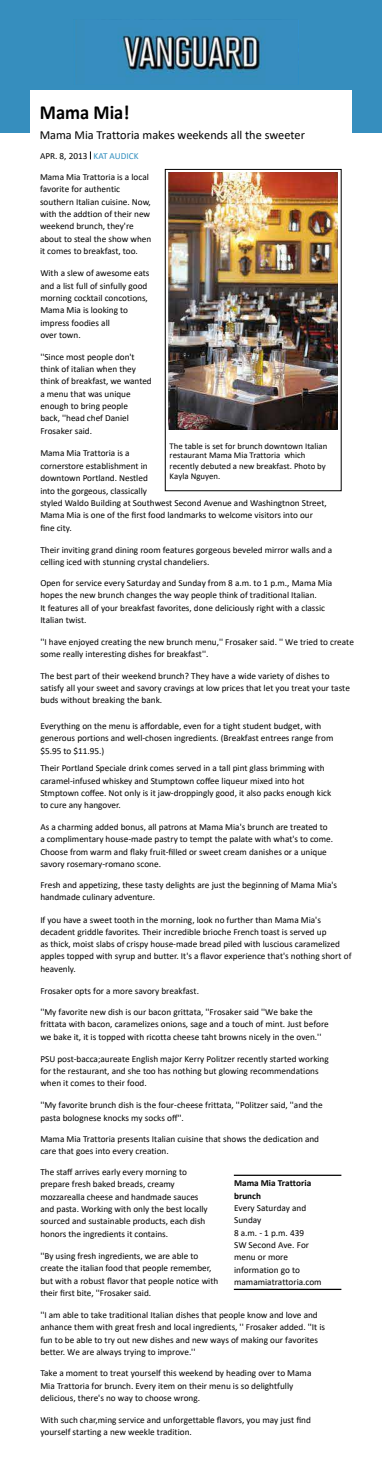
<style>
.page{position:relative;width:382px;height:1461px;background:#fff}
.page>*{position:absolute;margin:0;border:0;box-sizing:border-box;transform-origin:0 0}
.t1{font:700 20px "Calibri";color:#000;scale:.92 1}
.t2{font:12.31px "Calibri";color:#000}
.t3{font:9.25px/12.3px "Calibri";color:#000}
.t4{font:9.25px "Calibri";color:#2f8dbe}
.t5{font:8.75px/10px "Calibri";color:#000}
.s1{font-weight:700}
</style>
<div class="page">
<hr style="left:234px;top:1288px;width:107px;height:2px;background:#000">
<hr style="left:234px;top:1174px;width:107px;height:2px;background:#000">
<div style="left:0;top:0;width:382px;height:90px;background:#368ebe"></div>
<div style="left:0;top:42px;width:29px;height:90px;background:#368ebe"></div>
<div style="left:352px;top:42px;width:30px;height:90px;background:#368ebe"></div>
<img style="left:122px;top:35px;width:140px;height:42px">
<div style="left:165px;top:169px;width:176px;height:322px;border:1px solid #000"></div>
<img style="left:168px;top:172px;width:170px;height:258px">
<h2 class="t1" style="left:40px;top:99px;width:99px">Mama Mia!</h2>
<h2 class="t2" style="left:40px;top:126px;width:267px">Mama Mia Trattoria makes weekends all the sweeter</h2>
<p class="t3" style="left:40px;top:149px;width:49px">APR. 8, 2013</p>
<p class="t4" style="left:94px;top:149px;width:46px">KAT AUDICK</p>
<p class="t3" style="left:40px;top:171px;width:113px">Mama Mia Trattoria is a local favorite for authentic southern Italian cuisine. Now, with the addtion of their new weekend brunch, they're about to steal the show when it comes to breakfast, too.</p>
<p class="t3" style="left:40px;top:267px;width:111px">With a slew of awesome eats and a list full of sinfully good morning cocktail concotions,<br>Mama Mia is looking to impress foodies all<br>over town.</p>
<p class="t3" style="left:40px;top:350px;width:113px">''Since most people don't think of italian when they think of breakfast, we wanted a menu that was unique enough to bring people<br>back, ''head chef Daniel<br>Frosaker said.</p>
<p class="t3" style="left:40px;top:447px;width:109px">Mama Mia Trattoria is a cornerstore establishment in downtown Portland. Nestled</p>
<p class="t3" style="left:40px;top:484px;width:288px">into the gorgeous, classically<br>styled Waldo Building at Southwest Second Avenue and Washingtnon Street, Mama Mia is one of the first food landmarks to welcome visitors into our fine city.</p>
<p class="t3" style="left:40px;top:543px;width:293px">Their inviting grand dining room features gorgeous beveled mirror walls and a celling iced with stunning crystal chandeliers.</p>
<p class="t3" style="left:40px;top:576px;width:293px">Open for service every Saturday and Sunday from 8 a.m. to 1 p.m., Mama Mia hopes the new brunch changes the way people think of traditional Italian.<br>It features all of your breakfast favorites, done deliciously right with a classic Italian twist.</p>
<p class="t3" style="left:40px;top:635px;width:315px">''I have enjoyed creating the new brunch menu,'' Frosaker said. '' We tried to create some really interesting dishes for breakfast''.</p>
<p class="t3" style="left:40px;top:669px;width:311px">The best part of their weekend brunch? They have a wide variety of dishes to satisfy all your sweet and savory cravings at low prices that let you treat your taste buds without breaking the bank.</p>
<p class="t3" style="left:40px;top:719px;width:294px">Everything on the menu is affordable, even for a tight student budget, with generous portions and well-chosen ingredients. (Breakfast entrees range from $5.95 to $11.95.)</p>
<p class="t3" style="left:40px;top:762px;width:292px">Their Portland Speciale drink comes served in a tall pint glass brimming with caramel-infused whiskey and Stumptown coffee liqueur mixed into hot Stmptown coffee. Not only is it jaw-droppingly good, it also packs enough kick to cure any hangover.</p>
<p class="t3" style="left:40px;top:820px;width:294px">As a charming added bonus, all patrons at Mama Mia's brunch are treated to a complimentary house-made pastry to tempt the palate with what's to come.<br>Choose from warm and flaky fruit-filled or sweet cream danishes or a unique savory rosemary-romano scone.</p>
<p class="t3" style="left:40px;top:878px;width:298px">Fresh and appetizing, these tasty delights are just the beginning of Mama Mia's handmade culinary adventure.</p>
<p class="t3" style="left:40px;top:913px;width:313px">If you have a sweet tooth in the morning, look no further than Mama Mia's decadent griddle favorites. Their incredible brioche French toast is served up<br>as thick, moist slabs of crispy house-made bread piled with luscious caramelized apples topped with syrup and butter. It's a flavor experience that's nothing short of heavenly.</p>
<p class="t3" style="left:40px;top:985px;width:160px">Frosaker opts for a more savory breakfast.</p>
<p class="t3" style="left:40px;top:1005px;width:290px">''My favorite new dish is our bacon grittata, ''Frosaker said ''We bake the frittata with bacon, caramelizes onions, sage and a touch of mint. Just before we bake it, it is topped with ricotta cheese taht browns nicely in the oven.''</p>
<p class="t3" style="left:40px;top:1052px;width:290px">PSU post-bacca;aureate English major Kerry Politzer recently started working for the restaurant, and she too has nothing but glowing recommendations when it comes to their food.</p>
<p class="t3" style="left:40px;top:1099px;width:284px">''My favorite brunch dish is the four-cheese frittata, ''Politzer said, ''and the pasta bolognese knocks my socks off''.</p>
<p class="t3" style="left:40px;top:1132px;width:280px">Mama Mia Trattoria presents Italian cuisine that shows the dedication and care that goes into every creation.</p>
<p class="t3" style="left:40px;top:1165px;width:169px">The staff arrives early every morning to prepare fresh baked breads, creamy mozzarealla cheese and handmade sauces and pasta. Working with only the best locally sourced and sustainable products, each dish honors the ingredients it contains.</p>
<p class="t3" style="left:40px;top:1249px;width:173px">''By using fresh ingredients, we are able to create the italian food that people remember,</p>
<p class="t5" style="left:170px;top:440px;width:159px">The table is set for brunch downtown Italian restaurant Mama Mia Trattoria which recently debuted a new breakfast. Photo by Kayla Nguyen.</p>
<p class="t3" style="left:234px;top:1177px;width:79px"><span class="s1">Mama Mia Trattoria brunch<br></span>Every Saturday and<br>Sunday<br>8 a.m. - 1 p.m. 439<br>SW Second Ave. For menu or more information go to</p>
<p class="t3" style="left:40px;top:1274px;width:179px">but with a robust flavor that people notice with</p>
<p class="t3" style="left:234px;top:1276px;width:89px">mamamiatrattoria.com</p>
<p class="t3" style="left:40px;top:1286px;width:112px">their first bite, ''Frosaker said.</p>
<p class="t3" style="left:40px;top:1308px;width:286px">''I am able to take traditional Italian dishes that people know and love and anhance them with great fresh and local ingredients, '' Frosaker added. ''It is fun to be able to try out new dishes and new ways of making our favorites better. We are always trying to improve.''</p>
<p class="t3" style="left:40px;top:1367px;width:272px">Take a moment to treat yourself this weekend by heading over to Mama<br>Mia Trattoria for brunch. Every item on their menu is so delightfully delicious, there's no way to choose wrong.</p>
<p class="t3" style="left:40px;top:1413px;width:272px">With such char,ming service and unforgettable flavors, you may just find yourself starting a new weekle tradition.</p>
</div>
